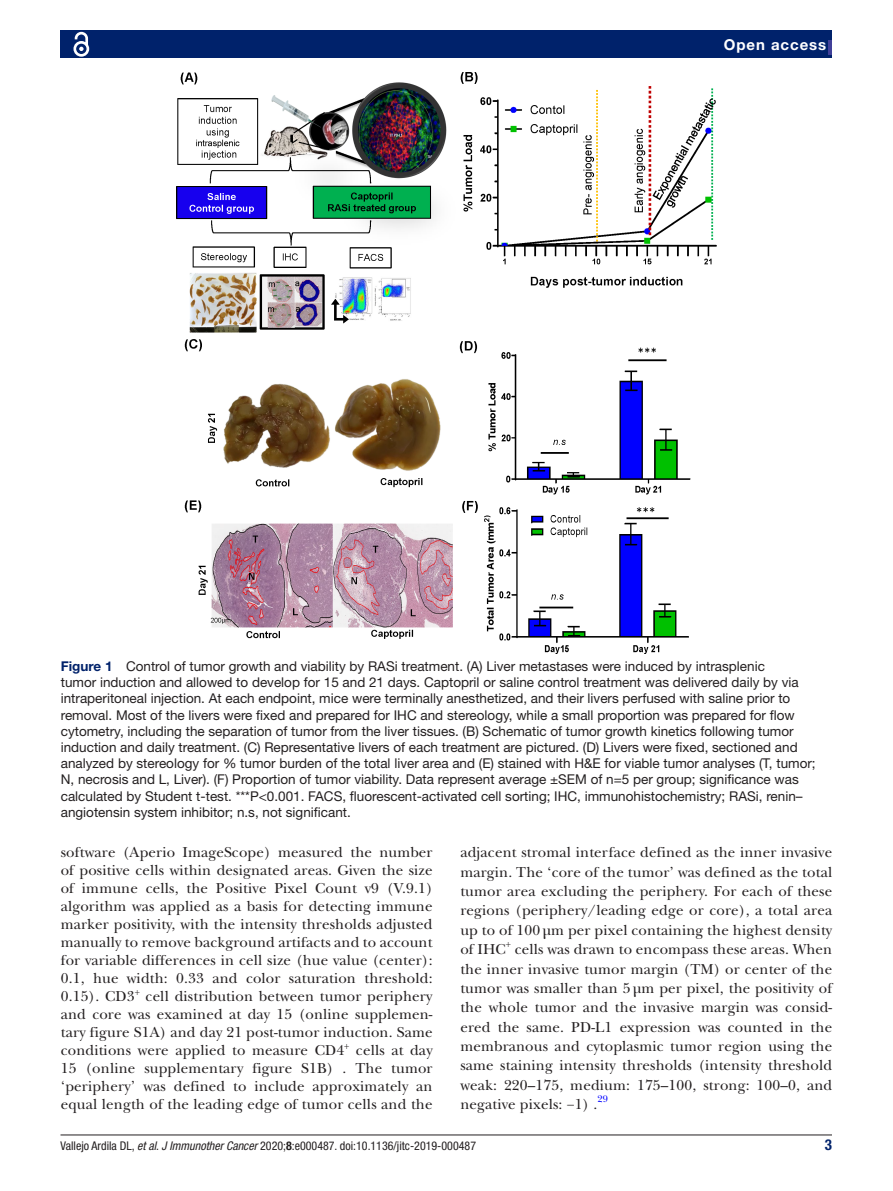
<style>
.page{position:relative;width:893px;height:1191px;background:#fff}
.page>*{position:absolute;margin:0;border:0;box-sizing:border-box;transform-origin:0 0}
.t1{font:15px/18px "New Baskerville";letter-spacing:.01em;color:#231f20;text-align:justify}
.t2{font:700 15px "Helvetica Neue LT Std";letter-spacing:.065em;color:#fff}
.t3{font:700 condensed 15px "Helvetica Neue LT Std";color:#00226b}
.t4{font:13.5px/16.2px "Helvetica Neue LT Std";color:#231f20}
.t5{font:condensed 12px "Helvetica Neue LT Std";color:#231f20}
.t6{font:9.9px "New Baskerville";color:#231f20}
.t7{font:9.9px "New Baskerville";color:#00f}
.s1{font-weight:700;color:#00226b}
.s2{font-style:italic}
.s3{font-weight:700}
</style>
<div class="page">
<hr style="left:61px;top:1134px;width:771px;height:1px;background:#231f20">
<div style="left:61px;top:31px;width:771px;height:27px;background:#00226b"></div>
<hr style="left:828px;top:40px;width:4px;height:15px;background:#414099">
<svg style="left:73px;top:31px;width:17px;height:26px"></svg>
<img style="left:176px;top:73px;width:540px;height:580px">
<p class="t2" style="left:724px;top:35px;width:104px">Open access</p>
<p class="t4" style="left:61px;top:658px;width:756px"><span class="s1">Figure 1</span> Control of tumor growth and viability by RASi treatment. (A) Liver metastases were induced by intrasplenic<br>tumor induction and allowed to develop for 15 and 21 days. Captopril or saline control treatment was delivered daily by via intraperitoneal injection. At each endpoint, mice were terminally anesthetized, and their livers perfused with saline prior to removal. Most of the livers were fixed and prepared for IHC and stereology, while a small proportion was prepared for flow cytometry, including the separation of tumor from the liver tissues. (B) Schematic of tumor growth kinetics following tumor induction and daily treatment. (C) Representative livers of each treatment are pictured. (D) Livers were fixed, sectioned and analyzed by stereology for % tumor burden of the total liver area and (E) stained with H&amp;E for viable tumor analyses (T, tumor; N, necrosis and L, Liver). (F) Proportion of tumor viability. Data represent average ±SEM of n=5 per group; significance was calculated by Student t-test. ***P&lt;0.001. FACS, fluorescent-activated cell sorting; IHC, immunohistochemistry; RASi, renin– angiotensin system inhibitor; n.s, not significant.</p>
<p class="t1" style="left:61px;top:843px;width:373px">software (Aperio ImageScope) measured the number of positive cells within designated areas. Given the size of immune cells, the Positive Pixel Count v9 (V.9.1) algorithm was applied as a basis for detecting immune marker positivity, with the intensity thresholds adjusted manually to remove background artifacts and to account for variable differences in cell size (hue value (center):<br>0.1, hue width: 0.33 and color saturation threshold:<br>0.15). CD3<sup>+</sup> cell distribution between tumor periphery and core was examined at day 15 (online supplemen&shy;tary figure S1A) and day 21 post-tumor induction. Same conditions were applied to measure CD4</p>
<p class="t1" style="left:460px;top:843px;width:373px;line-height:19.4px">adjacent stromal interface defined as the inner invasive margin. The ‘core of the tumor’ was defined as the total tumor area excluding the periphery. For each of these regions (periphery/leading edge or core), a total area up to of 100µm per pixel containing the highest density of IHC</p>
<p class="t6" style="left:506px;top:938px;width:7px">+</p>
<p class="t1" style="left:460px;top:939px;width:373px;line-height:19.4px;text-indent:54px">cells was drawn to encompass these areas. When the inner invasive tumor margin (TM) or center of the tumor was smaller than 5 µm per pixel, the positivity of the whole tumor and the invasive margin was consid&shy;ered the same. PD-L1 expression was counted in the membranous and cytoplasmic tumor region using the same staining intensity thresholds (intensity threshold weak: 220–175, medium: 175–100, strong: 100–0, and negative pixels: −1) .</p>
<p class="t6" style="left:344px;top:1039px;width:7px">+</p>
<p class="t1" style="left:61px;top:1041px;width:373px;text-indent:295px">cells at day 15 (online supplementary figure S1B) . The tumor ‘periphery’ was defined to include approximately an equal length of the leading edge of tumor cells and the</p>
<p class="t7" style="left:597px;top:1093px;width:12px">29</p>
<p class="t5" style="left:61px;top:1138px;width:417px">Vallejo Ardila DL, <span class="s2">et al</span>. <span class="s2">J Immunother Cancer</span> 2020;<span class="s3">8</span>:e000487. doi:10.1136/jitc-2019-000487</p>
<p class="t3" style="left:825px;top:1135px;width:9px">3</p>
</div>
